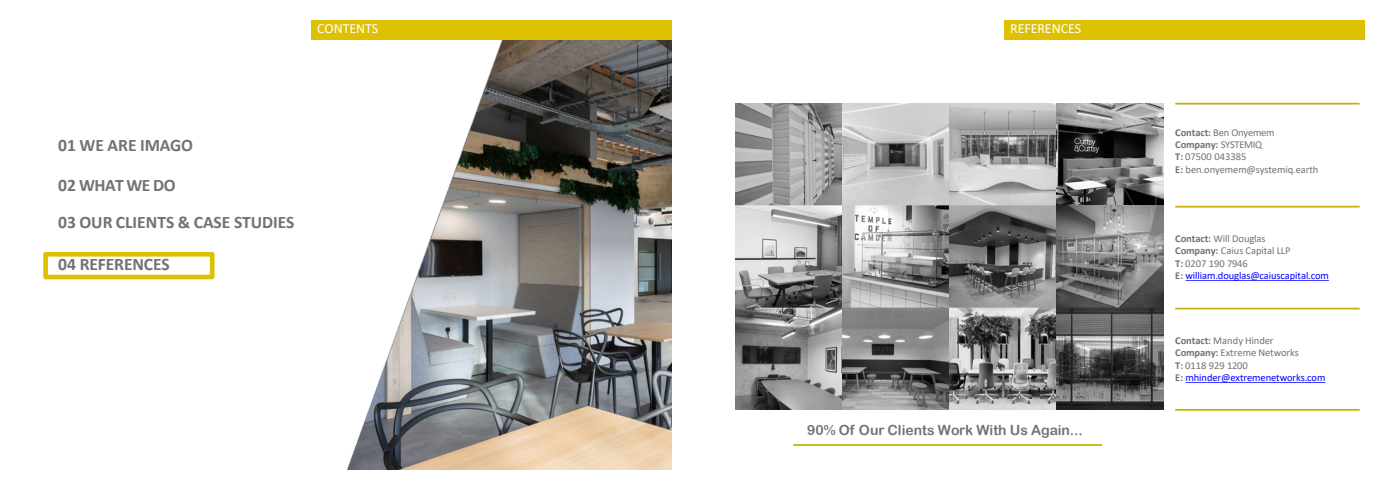
<style>
.page{position:relative;width:1386px;height:491px;background:#fff}
.page>*{position:absolute;margin:0;border:0;box-sizing:border-box;transform-origin:0 0}
.t1{font:700 17.5px "Calibri";letter-spacing:-.005em;color:#727272}
.t2{font:700 17.5px "Calibri";letter-spacing:-.03em;color:#727272}
.t3{font:14px "Arial Rounded MT Bold";letter-spacing:-.005em;color:#727272}
.t4{font:14px "Calibri";letter-spacing:-.005em;color:#fff}
.t5{font:10.5px/12.6px "Calibri";letter-spacing:-.005em;color:#727272}
.t6{font:10.5px "Calibri";letter-spacing:-.01em;color:#00f}
.t7{font:700 10.5px "Calibri";letter-spacing:-.01em;color:#727272}
.s1{font-weight:700}
.s2{font-weight:400}
.s3{font-weight:700;color:#727272}
</style>
<div class="page">
<img style="left:347px;top:33px;width:325px;height:436px">
<div style="left:311px;top:21px;width:360px;height:19px;background:#ddc100"></div>
<div style="left:43px;top:251px;width:171px;height:28px;border:5px solid #ddc100"></div>
<div style="left:1003px;top:21px;width:361px;height:19px;background:#ddc100"></div>
<img style="left:735px;top:103px;width:428px;height:306px">
<hr style="left:1175px;top:103px;width:184px;height:1px;background:#c4b106">
<svg style="left:1185px;top:280px;width:143px;height:1px"></svg>
<hr style="left:1175px;top:205px;width:184px;height:2px;background:#c4b106">
<hr style="left:1175px;top:307px;width:184px;height:2px;background:#c4b106">
<hr style="left:1175px;top:408px;width:184px;height:2px;background:#c4b106">
<hr style="left:793px;top:443px;width:309px;height:2px;background:#c4b106">
<p class="t4" style="left:317px;top:19px;width:62px">CONTENTS</p>
<p class="t1" style="left:58px;top:132px;width:136px">01 WE ARE IMAGO</p>
<p class="t2" style="left:58px;top:172px;width:119px">02 WHAT WE DO</p>
<p class="t1" style="left:58px;top:210px;width:238px">03 OUR CLIENTS &amp; CASE STUDIES</p>
<p class="t1" style="left:58px;top:252px;width:113px">04 REFERENCES</p>
<p class="t4" style="left:1010px;top:19px;width:72px">REFERENCES</p>
<p class="t3" style="left:807px;top:421px;width:277px">90% Of Our Clients Work With Us Again...</p>
<p class="t5" style="left:1175px;top:126px;width:101px"><span class="s1">Contact:</span> Ben Onyemem</p>
<p class="t7" style="left:1175px;top:137px;width:88px">Company: <span class="s2">SYSTEMIQ</span></p>
<p class="t5" style="left:1175px;top:150px;width:73px"><span class="s1">T:</span> 07500 043385</p>
<p class="t5" style="left:1175px;top:162px;width:145px"><span class="s1">E:</span> ben.onyemem@systemiq.earth</p>
<p class="t5" style="left:1175px;top:231px;width:117px"><span class="s1">Contact:</span> Will Douglas<br><span class="s1">Company:</span> Caius Capital LLP<br><span class="s1">T:</span> 0207 190 7946</p>
<p class="t6" style="left:1175px;top:268px;width:155px"><span class="s3">E:</span> william.douglas@caiuscapital.com</p>
<p class="t5" style="left:1175px;top:333px;width:125px"><span class="s1">Contact:</span> Mandy Hinder<br><span class="s1">Company:</span> Extreme Networks<br><span class="s1">T:</span> 0118 929 1200</p>
<p class="t6" style="left:1175px;top:369px;width:152px"><span class="s3">E:</span> mhinder@extremenetworks.com</p>
</div>
